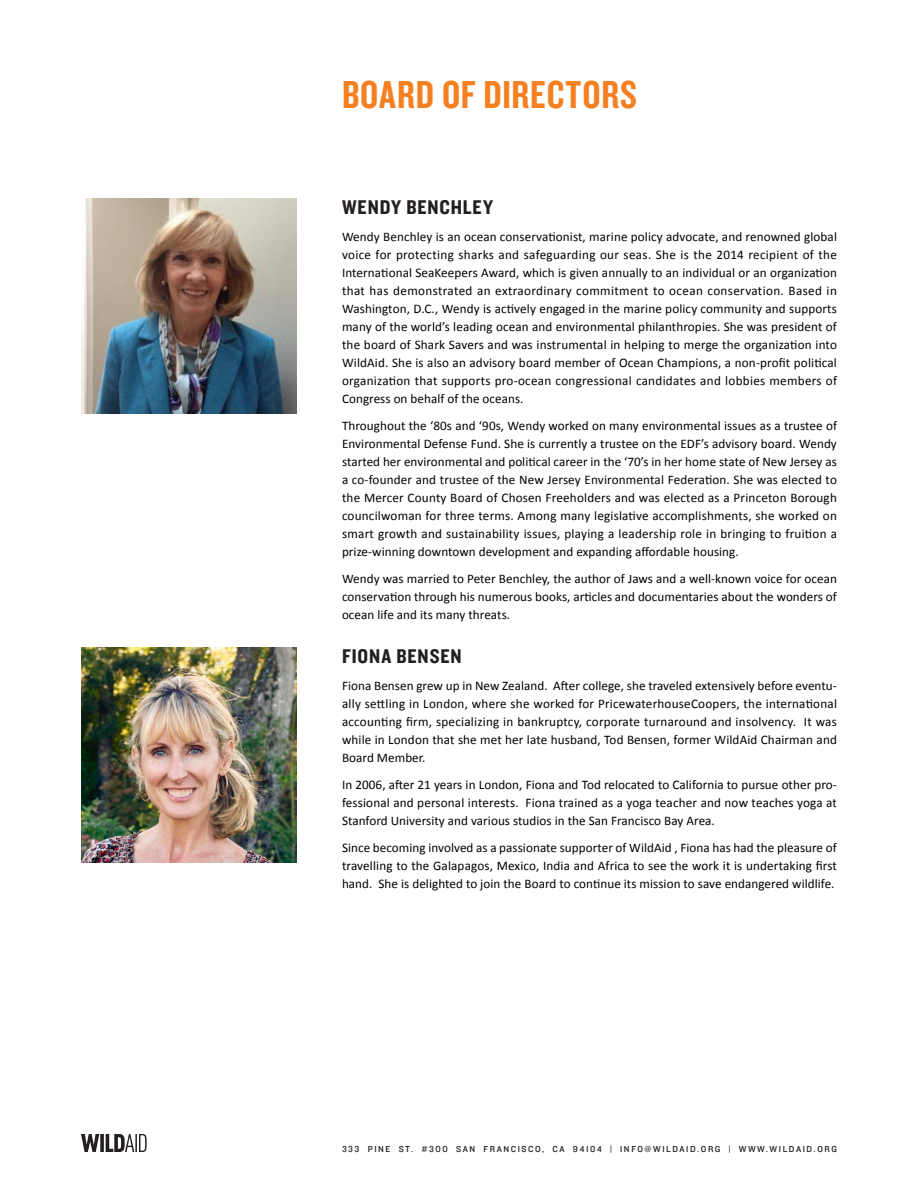
<style>
.page{position:relative;width:918px;height:1188px;background:#fff}
.page>*{position:absolute;margin:0;border:0;box-sizing:border-box;transform-origin:0 0}
.Header_01{font:40.5px "Knockout 49 Liteweight";letter-spacing:.02em;color:#f58021}
.SubHeader_01{font:20.7px "Knockout 50 Welterweight";letter-spacing:.04em;color:#231f20}
.Body_1{font:13.2px/18px "Calibri";letter-spacing:.005em;color:#000001;text-align:justify}
.t1{font:9px "Knockout 31 Junior Middlewt";letter-spacing:.175em;color:#231f20}
</style>
<div class="page">
<svg style="left:81px;top:1134px;width:18px;height:18px"></svg>
<svg style="left:100px;top:1134px;width:4px;height:18px"></svg>
<svg style="left:106px;top:1134px;width:41px;height:18px"></svg>
<img style="left:81px;top:198px;width:216px;height:216px">
<img style="left:81px;top:647px;width:216px;height:215px">
<p class="Header_01" style="left:342px;top:69px;width:296px">BOARD OF DIRECTORS</p>
<p class="SubHeader_01" style="left:342px;top:194px;width:153px">WENDY BENCHLEY</p>
<p class="Body_1" style="left:342px;top:227px;width:497px">Wendy Benchley is an ocean conservationist, marine policy advocate, and renowned global voice for protecting sharks and safeguarding our seas. She is the 2014 recipient of the International SeaKeepers Award, which is given annually to an individual or an organization that has demonstrated an extraordinary commitment to ocean conservation. Based in Washington, D.C., Wendy is actively engaged in the marine policy community and supports many of the world’s leading ocean and environmental philanthropies. She was president of the board of Shark Savers and was instrumental in helping to merge the organization into WildAid. She is also an advisory board member of Ocean Champions, a non-profit political organization that supports pro-ocean congressional candidates and lobbies members of Congress on behalf of the oceans.</p>
<p class="Body_1" style="left:342px;top:416px;width:497px">Throughout the ‘80s and ‘90s, Wendy worked on many environmental issues as a trustee of Environmental Defense Fund. She is currently a trustee on the EDF’s advisory board. Wendy started her environmental and political career in the ‘70’s in her home state of New Jersey as a co-founder and trustee of the New Jersey Environmental Federation. She was elected to the Mercer County Board of Chosen Freeholders and was elected as a Princeton Borough councilwoman for three terms. Among many legislative accomplishments, she worked on smart growth and sustainability issues, playing a leadership role in bringing to fruition a prize-winning downtown development and expanding affordable housing.</p>
<p class="Body_1" style="left:342px;top:569px;width:496px">Wendy was married to Peter Benchley, the author of Jaws and a well-known voice for ocean conservation through his numerous books, articles and documentaries about the wonders of ocean life and its many threats.</p>
<p class="SubHeader_01" style="left:342px;top:642px;width:121px">FIONA BENSEN</p>
<p class="Body_1" style="left:342px;top:676px;width:497px">Fiona Bensen grew up in New Zealand. After college, she traveled extensively before eventu&shy;ally settling in London, where she worked for PricewaterhouseCoopers, the international accounting firm, specializing in bankruptcy, corporate turnaround and insolvency. It was while in London that she met her late husband, Tod Bensen, former WildAid Chairman and Board Member.</p>
<p class="Body_1" style="left:342px;top:775px;width:496px">In 2006, after 21 years in London, Fiona and Tod relocated to California to pursue other pro&shy;fessional and personal interests. Fiona trained as a yoga teacher and now teaches yoga at Stanford University and various studios in the San Francisco Bay Area.</p>
<p class="Body_1" style="left:342px;top:838px;width:496px">Since becoming involved as a passionate supporter of WildAid , Fiona has had the pleasure of travelling to the Galapagos, Mexico, India and Africa to see the work it is undertaking first hand. She is delighted to join the Board to continue its mission to save endangered wildlife.</p>
<p class="t1" style="left:342px;top:1143px;width:496px">333 PINE ST. #300 SAN FRANCISCO, CA 94104 | INFO@WILDAID.ORG | WWW.WILDAID.ORG</p>
</div>
